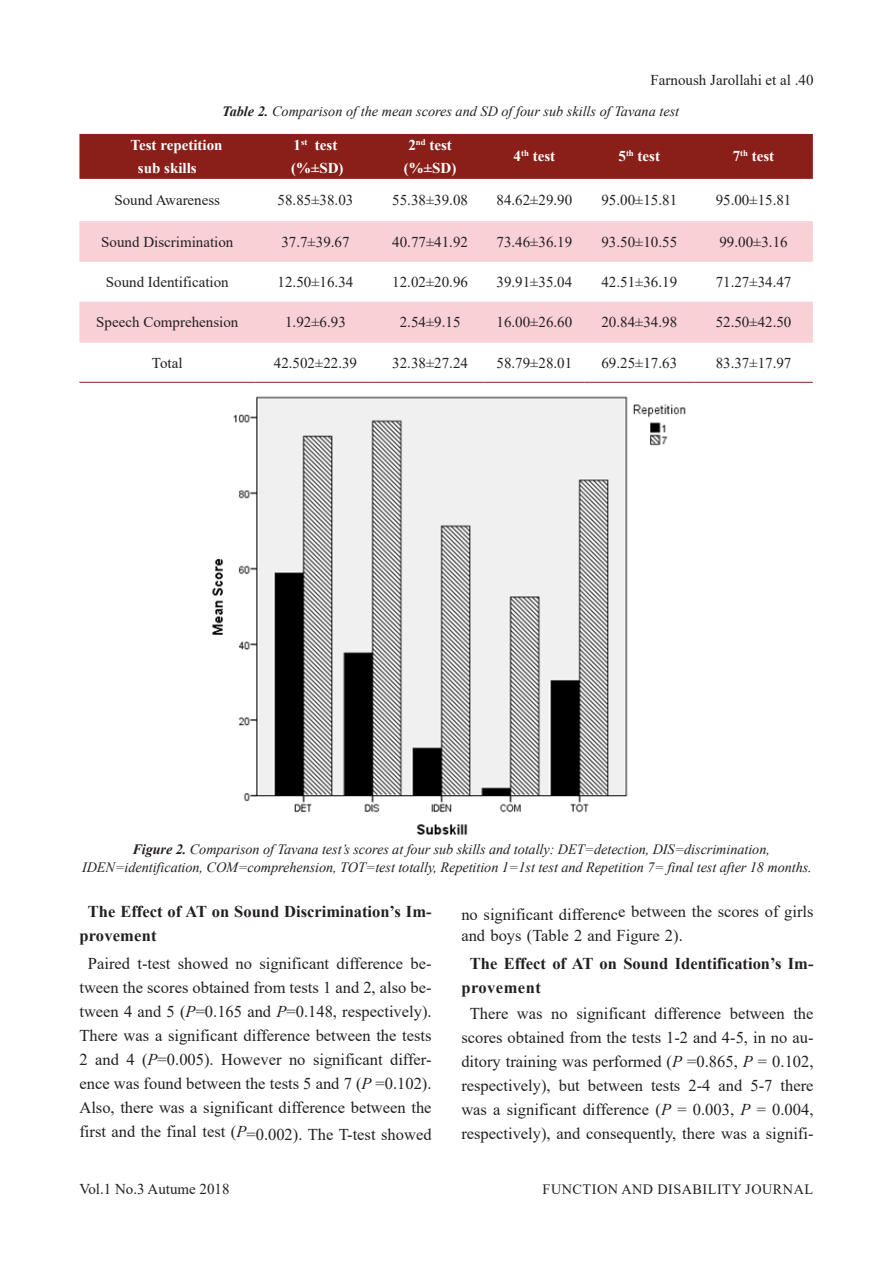
<style>
.page{position:relative;width:893px;height:1263px;background:#fff}
.page>*{position:absolute;margin:0;border:0;box-sizing:border-box;transform-origin:0 0}
.t1{font:16.5px/24px "Times New Roman";color:#231f20;text-align:center}
.t2{font:700 16.5px/24px "Times New Roman";color:#231f20}
.t3{font:15px "Times New Roman";color:#231f20}
.t4{font:700 15px/22.5px "Times New Roman";color:#fff}
.t5{font:italic 14.25px/18px "Times New Roman";letter-spacing:-.005em;color:#231f20;text-align:center}
.t6{font:14.25px "Times New Roman";letter-spacing:.035em;color:#231f20}
.t7{font:700 8.7px "Times New Roman";color:#fff}
.s1{font-weight:700}
.s2{font-size:15px}
.s3{font-style:italic}
</style>
<div class="page">
<div style="left:79px;top:134px;width:734px;height:45px;background:#8a1f19"></div>
<svg style="left:79px;top:221px;width:734px;height:122px;fill:#f8d0d5"></svg>
<hr style="left:694px;top:382px;width:119px;height:1px;background:#8a1f19">
<hr style="left:584px;top:382px;width:110px;height:1px;background:#8a1f19">
<hr style="left:484px;top:382px;width:100px;height:1px;background:#8a1f19">
<hr style="left:376px;top:382px;width:108px;height:1px;background:#8a1f19">
<hr style="left:255px;top:382px;width:121px;height:1px;background:#8a1f19">
<hr style="left:79px;top:382px;width:176px;height:1px;background:#8a1f19">
<div style="left:85px;top:277px;width:164px;height:13px;background:#fff"></div>
<img style="left:212px;top:396px;width:474px;height:439px">
<p class="t3" style="left:651px;top:69px;width:164px">Farnoush Jarollahi et al .40</p>
<p class="t5" style="left:222px;top:102px;width:458px"><span class="s1">Table 2.</span> Comparison of the mean scores and SD of four sub skills of Tavana test</p>
<p class="t4" style="left:404px;top:134px;width:54px">2<sup>nd</sup> test (%±SD)</p>
<p class="t4" style="left:291px;top:134px;width:54px">1<sup>st</sup> test (%±SD)</p>
<p class="t4" style="left:138px;top:134px;width:86px;text-indent:-7px">Test repetition sub skills</p>
<p class="t3" style="left:114px;top:190px;width:107px">Sound Awareness</p>
<p class="t3" style="left:278px;top:190px;width:77px">58.85±38.03</p>
<p class="t3" style="left:392px;top:190px;width:77px">55.38±39.08</p>
<p class="t3" style="left:496px;top:190px;width:77px">84.62±29.90</p>
<p class="t3" style="left:601px;top:190px;width:77px">95.00±15.81</p>
<p class="t3" style="left:716px;top:190px;width:77px">95.00±15.81</p>
<p class="t3" style="left:101px;top:231px;width:134px">Sound Discrimination</p>
<p class="t3" style="left:281px;top:231px;width:70px">37.7±39.67</p>
<p class="t3" style="left:392px;top:231px;width:77px">40.77±41.92</p>
<p class="t3" style="left:496px;top:231px;width:77px">73.46±36.19</p>
<p class="t3" style="left:601px;top:231px;width:77px">93.50±10.55</p>
<p class="t3" style="left:719px;top:231px;width:70px">99.00±3.16</p>
<p class="t3" style="left:106px;top:271px;width:124px">Sound Identification</p>
<p class="t3" style="left:278px;top:271px;width:77px">12.50±16.34</p>
<p class="t3" style="left:392px;top:271px;width:77px">12.02±20.96</p>
<p class="t3" style="left:496px;top:271px;width:77px">39.91±35.04</p>
<p class="t3" style="left:601px;top:271px;width:77px">42.51±36.19</p>
<p class="t3" style="left:716px;top:271px;width:77px">71.27±34.47</p>
<p class="t3" style="left:96px;top:312px;width:144px">Speech Comprehension</p>
<p class="t3" style="left:285px;top:312px;width:62px">1.92±6.93</p>
<p class="t3" style="left:400px;top:312px;width:62px">2.54±9.15</p>
<p class="t3" style="left:496px;top:312px;width:77px">16.00±26.60</p>
<p class="t3" style="left:601px;top:312px;width:77px">20.84±34.98</p>
<p class="t3" style="left:716px;top:312px;width:77px">52.50±42.50</p>
<p class="t3" style="left:152px;top:352px;width:32px">Total</p>
<p class="t3" style="left:274px;top:352px;width:85px">42.502±22.39</p>
<p class="t3" style="left:392px;top:352px;width:77px">32.38±27.24</p>
<p class="t3" style="left:496px;top:352px;width:77px">58.79±28.01</p>
<p class="t3" style="left:601px;top:352px;width:77px">69.25±17.63</p>
<p class="t3" style="left:716px;top:352px;width:77px">83.37±17.97</p>
<p class="t4" style="left:514px;top:145px;width:43px">4<sup>th</sup> test</p>
<p class="t4" style="left:638px;top:145px;width:24px">test</p>
<p class="t7" style="left:626px;top:147px;width:9px">th</p>
<p class="t7" style="left:733px;top:147px;width:17px"><span class="s2">7</span>th</p>
<p class="t4" style="left:619px;top:145px;width:9px">5</p>
<p class="t4" style="left:752px;top:145px;width:24px">test</p>
<p class="t5" style="left:82px;top:840px;width:731px"><span class="s1">Figure 2.</span> Comparison of Tavana test’s scores at four sub skills and totally: DET=detection, DIS=discrimination,<br>IDEN=identification, COM=comprehension, TOT=test totally, Repetition 1=1st test and Repetition 7= final test after 18 months.</p>
<p class="t2" style="left:79px;top:899px;width:354px;text-indent:9px">The Effect of AT on Sound Discrimination’s Im&shy;provement</p>
<p class="t1" style="left:79px;top:951px;width:354px">Paired t-test showed no significant difference be&shy;tween the scores obtained from tests 1 and 2, also be&shy;tween 4 and 5 (<span class="s3">P</span>=0.165 and <span class="s3">P</span>=0.148, respectively).<br>There was a significant difference between the tests 2 and 4 (<span class="s3">P</span>=0.005). However no significant differ&shy;ence was found between the tests 5 and 7 (<span class="s3">P</span> =0.102).<br>Also, there was a significant difference between the</p>
<p class="t1" style="left:79px;top:1122px;width:354px">first and the final test (<sup>P</sup>=0.002). The T-test showed</p>
<p class="t1" style="left:461px;top:899px;width:354px;text-align:left">no significant difference between the scores of girls and boys (Table 2 and Figure 2).</p>
<p class="t2" style="left:461px;top:951px;width:354px;text-indent:9px">The Effect of AT on Sound Identification’s Im&shy;provement</p>
<p class="t1" style="left:461px;top:1001px;width:354px">There was no significant difference between the scores obtained from the tests 1-2 and 4-5, in no au&shy;ditory training was performed (<span class="s3">P</span> =0.865, <span class="s3">P</span> = 0.102, respectively), but between tests 2-4 and 5-7 there was a significant difference (<span class="s3">P</span> = 0.003, <span class="s3">P</span> = 0.004, respectively), and consequently, there was a signifi-</p>
<p class="t3" style="left:79px;top:1178px;width:152px">Vol.1 No.3 Autume 2018</p>
<p class="t6" style="left:543px;top:1179px;width:272px">FUNCTION AND DISABILITY JOURNAL</p>
</div>
